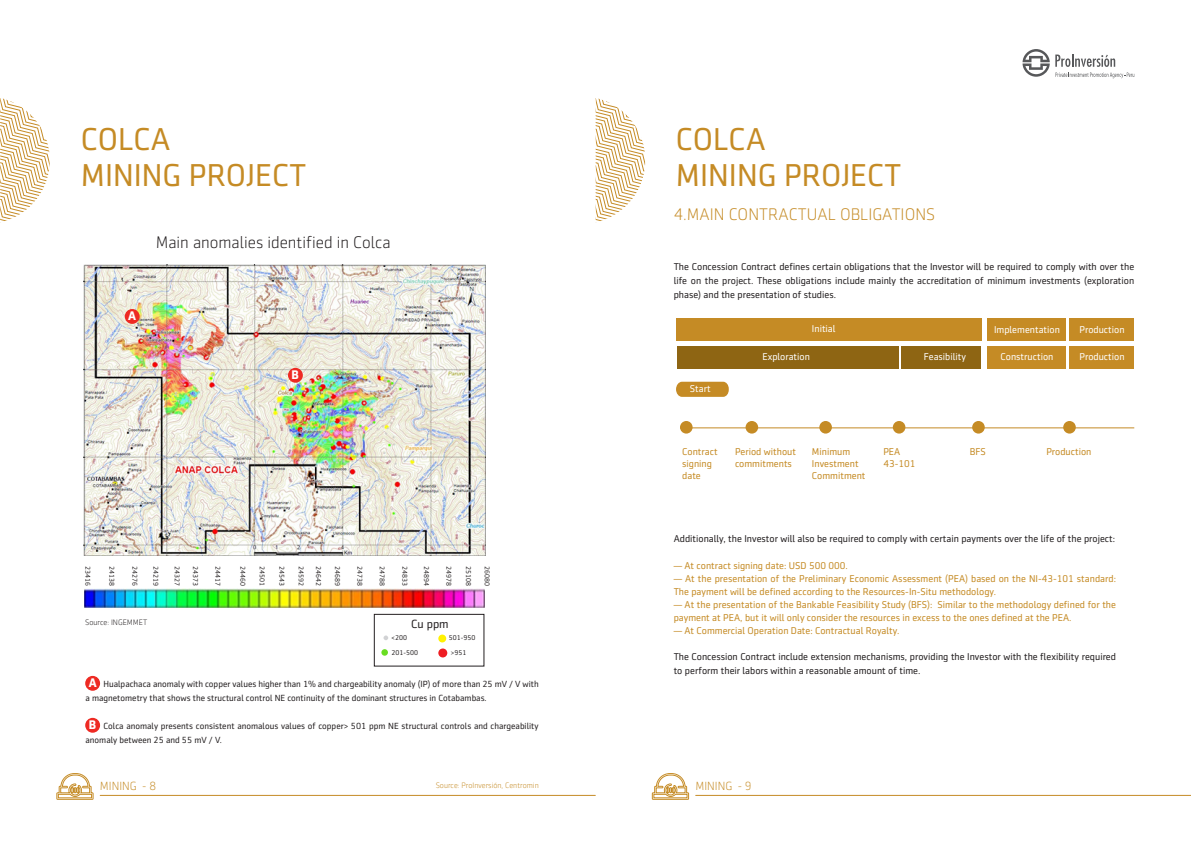
<style>
.page{position:relative;width:1191px;height:842px;background:#fff}
.page>*{position:absolute;margin:0;border:0;box-sizing:border-box;transform-origin:0 0}
.t1{font:32px "Sentico Sans DT";color:#c58b25}
.t2{font:300 17px "Sentico Sans DT";color:#231f20}
.t3{font:300 17px "Sentico Sans DT";color:#c58b25}
.t4{font:700 12.6px "Sentico Sans DT";color:#fff}
.t5{font:300 12px "Sentico Sans DT";color:#c58b25}
.Subtitulos_Cuadros{font:12px "Sentico Sans DT";color:#231f20}
.Cuerpo_de_textos_cua{font:10px/12px "Sentico Sans DT";color:#c58b25}
.Cuerpo_de_textos_cua-2{font:10px/14px "Sentico Sans DT";color:#231f20;text-align:justify}
.t6{font:10px "Sentico Sans DT";color:#fff}
.t7{font:9px/14px "Sentico Sans DT";color:#231f20}
.t8{font:300 8px "Sentico Sans DT";color:#c58b25}
.t9{font:300 8px "Sentico Sans DT";color:#231f20}
.Subtitulos_Cuadros-2{font:7px "Sentico Sans DT";color:#231f20}
</style>
<div class="page">
<svg style="left:57px;top:773px;width:36px;height:26px"></svg>
<hr style="left:100px;top:795px;width:495px;height:1px;background:#c58b25">
<svg style="left:652px;top:773px;width:37px;height:26px"></svg>
<hr style="left:695px;top:795px;width:495px;height:1px;background:#c58b25">
<svg style="left:1022px;top:49px;width:27px;height:28px"></svg>
<svg style="left:1055px;top:55px;width:60px;height:12px"></svg>
<svg style="left:1055px;top:73px;width:79px;height:5px"></svg>
<svg style="left:0;top:98px;width:50px;height:123px"></svg>
<img style="left:83px;top:264px;width:402px;height:291px">
<img style="left:84px;top:589px;width:401px;height:19px">
<div style="left:125px;top:309px;width:15px;height:15px;background:#ee2a23;border-radius:50%"></div>
<div style="left:288px;top:368px;width:15px;height:15px;background:#ee2a23;border-radius:50%"></div>
<div style="left:374px;top:614px;width:110px;height:53px;border:1px solid #231f20"></div>
<svg style="left:383px;top:635px;width:5px;height:5px"></svg>
<div style="left:381px;top:649px;width:7px;height:7px;background:#69dd22;border-radius:50%"></div>
<div style="left:438px;top:634px;width:8px;height:8px;background:#fff101;border-radius:50%"></div>
<div style="left:438px;top:648px;width:9px;height:9px;background:#ee1d23;border-radius:50%"></div>
<svg style="left:595px;top:98px;width:50px;height:123px"></svg>
<div style="left:676px;top:318px;width:305px;height:23px;background:#c58b25"></div>
<div style="left:677px;top:346px;width:222px;height:23px;background:#8e6513"></div>
<div style="left:901px;top:346px;width:80px;height:23px;background:#8e6513"></div>
<div style="left:987px;top:318px;width:79px;height:23px;background:#c58b25"></div>
<div style="left:987px;top:346px;width:79px;height:23px;background:#c58b25"></div>
<div style="left:1069px;top:318px;width:65px;height:23px;background:#c58b25"></div>
<div style="left:1069px;top:346px;width:65px;height:23px;background:#c58b25"></div>
<svg style="left:676px;top:382px;width:53px;height:15px"></svg>
<hr style="left:680px;top:427px;width:454px;height:1px;background:#c58b25">
<div style="left:680px;top:421px;width:12px;height:13px;background:#c58b25;border-radius:50%"></div>
<div style="left:745px;top:421px;width:13px;height:13px;background:#c58b25;border-radius:50%"></div>
<div style="left:1063px;top:421px;width:12px;height:13px;background:#c58b25;border-radius:50%"></div>
<div style="left:972px;top:421px;width:12px;height:13px;background:#c58b25;border-radius:50%"></div>
<div style="left:892px;top:421px;width:13px;height:13px;background:#c58b25;border-radius:50%"></div>
<div style="left:819px;top:421px;width:13px;height:13px;background:#c58b25;border-radius:50%"></div>
<div style="left:85px;top:676px;width:15px;height:15px;background:#ee2a23;border-radius:50%"></div>
<div style="left:85px;top:718px;width:15px;height:15px;background:#ee2a23;border-radius:50%"></div>
<p class="t1" style="left:81px;top:121px;width:91px">COLCA</p>
<p class="t1" style="left:81px;top:157px;width:227px">MINING PROJECT</p>
<p class="t2" style="left:156px;top:233px;width:236px">Main anomalies identified in Colca</p>
<p class="t4" style="left:128px;top:309px;width:9px">A</p>
<p class="t4" style="left:291px;top:368px;width:9px">B</p>
<p class="Subtitulos_Cuadros-2" style="left:92px;top:566px;width:21px;rotate:90deg">23416</p>
<p class="Subtitulos_Cuadros-2" style="left:116px;top:566px;width:21px;rotate:90deg">24138</p>
<p class="Subtitulos_Cuadros-2" style="left:139px;top:566px;width:21px;rotate:90deg">24276</p>
<p class="Subtitulos_Cuadros-2" style="left:160px;top:566px;width:21px;rotate:90deg">24219</p>
<p class="Subtitulos_Cuadros-2" style="left:181px;top:566px;width:21px;rotate:90deg">24327</p>
<p class="Subtitulos_Cuadros-2" style="left:199px;top:566px;width:21px;rotate:90deg">24373</p>
<p class="Subtitulos_Cuadros-2" style="left:222px;top:566px;width:21px;rotate:90deg">24417</p>
<p class="Subtitulos_Cuadros-2" style="left:247px;top:566px;width:21px;rotate:90deg">24460</p>
<p class="Subtitulos_Cuadros-2" style="left:266px;top:566px;width:21px;rotate:90deg">24501</p>
<p class="Subtitulos_Cuadros-2" style="left:285px;top:566px;width:21px;rotate:90deg">24543</p>
<p class="Subtitulos_Cuadros-2" style="left:305px;top:566px;width:21px;rotate:90deg">24592</p>
<p class="Subtitulos_Cuadros-2" style="left:322px;top:566px;width:21px;rotate:90deg">24642</p>
<p class="Subtitulos_Cuadros-2" style="left:341px;top:566px;width:21px;rotate:90deg">24689</p>
<p class="Subtitulos_Cuadros-2" style="left:364px;top:566px;width:21px;rotate:90deg">24738</p>
<p class="Subtitulos_Cuadros-2" style="left:386px;top:566px;width:21px;rotate:90deg">24788</p>
<p class="Subtitulos_Cuadros-2" style="left:408px;top:566px;width:21px;rotate:90deg">24833</p>
<p class="Subtitulos_Cuadros-2" style="left:430px;top:566px;width:21px;rotate:90deg">24894</p>
<p class="Subtitulos_Cuadros-2" style="left:452px;top:566px;width:21px;rotate:90deg">24978</p>
<p class="Subtitulos_Cuadros-2" style="left:472px;top:566px;width:21px;rotate:90deg">25108</p>
<p class="Subtitulos_Cuadros-2" style="left:491px;top:566px;width:21px;rotate:90deg">26080</p>
<p class="Subtitulos_Cuadros" style="left:411px;top:617px;width:39px">Cu ppm</p>
<p class="Subtitulos_Cuadros-2" style="left:391px;top:634px;width:17px">&lt;200</p>
<p class="Subtitulos_Cuadros-2" style="left:391px;top:649px;width:28px">201-500</p>
<p class="t9" style="left:85px;top:618px;width:64px">Source: INGEMMET</p>
<p class="Subtitulos_Cuadros-2" style="left:449px;top:634px;width:28px">501-950</p>
<p class="Subtitulos_Cuadros-2" style="left:451px;top:649px;width:17px">&gt;951</p>
<p class="t4" style="left:89px;top:676px;width:9px">A</p>
<p class="t4" style="left:89px;top:717px;width:9px">B</p>
<p class="t7" style="left:86px;top:677px;width:455px;text-indent:18px">Hualpachaca anomaly with copper values higher than 1% and chargeability anomaly (IP) of more than 25 mV / V with a magnetometry that shows the structural control NE continuity of the dominant structures in Cotabambas.</p>
<p class="t7" style="left:86px;top:719px;width:455px;text-indent:18px">Colca anomaly presents consistent anomalous values of copper&gt; 501 ppm NE structural controls and chargeability anomaly between 25 and 55 mV / V.</p>
<p class="t1" style="left:676px;top:121px;width:91px">COLCA</p>
<p class="t1" style="left:676px;top:157px;width:227px">MINING PROJECT</p>
<p class="t3" style="left:673px;top:205px;width:263px">4.MAIN CONTRACTUAL OBLIGATIONS</p>
<p class="Cuerpo_de_textos_cua-2" style="left:673px;top:259px;width:462px">The Concession Contract defines certain obligations that the Investor will be required to comply with over the life on the project. These obligations include mainly the accreditation of minimum investments (exploration phase) and the presentation of studies.</p>
<p class="t6" style="left:690px;top:384px;width:22px">Start</p>
<p class="t6" style="left:812px;top:323px;width:25px">Initial</p>
<p class="t6" style="left:762px;top:351px;width:49px">Exploration</p>
<p class="t6" style="left:924px;top:351px;width:44px">Feasibility</p>
<p class="t6" style="left:994px;top:324px;width:67px">Implementation</p>
<p class="t6" style="left:1000px;top:352px;width:54px">Construction</p>
<p class="t6" style="left:1079px;top:324px;width:47px">Production</p>
<p class="t6" style="left:1079px;top:352px;width:47px">Production</p>
<p class="Cuerpo_de_textos_cua" style="left:682px;top:446px;width:37px">Contract signing date</p>
<p class="Cuerpo_de_textos_cua" style="left:735px;top:446px;width:62px">Period without</p>
<p class="Cuerpo_de_textos_cua" style="left:735px;top:458px;width:58px">commitments</p>
<p class="Cuerpo_de_textos_cua" style="left:812px;top:446px;width:55px">Minimum<br>Investment<br>Commitment</p>
<p class="Cuerpo_de_textos_cua" style="left:883px;top:446px;width:18px">PEA</p>
<p class="Cuerpo_de_textos_cua" style="left:883px;top:458px;width:34px">43-101</p>
<p class="Cuerpo_de_textos_cua" style="left:969px;top:446px;width:17px">BFS</p>
<p class="Cuerpo_de_textos_cua" style="left:1046px;top:446px;width:47px">Production</p>
<p class="Cuerpo_de_textos_cua-2" style="left:673px;top:532px;width:443px">Additionally, the Investor will also be required to comply with certain payments over the life of the project:</p>
<p class="Cuerpo_de_textos_cua" style="left:673px;top:560px;width:176px">— At contract signing date: USD 500 000.</p>
<p class="Cuerpo_de_textos_cua" style="left:673px;top:572px;width:444px;line-height:13px">— At the presentation of the Preliminary Economic Assessment (PEA) based on the NI-43-101 standard:<br>The payment will be defined according to the Resources-In-Situ methodology.</p>
<p class="Cuerpo_de_textos_cua" style="left:673px;top:598px;width:444px;line-height:13px">— At the presentation of the Bankable Feasibility Study (BFS): Similar to the methodology defined for the payment at PEA, but it will only consider the resources in excess to the ones defined at the PEA.</p>
<p class="Cuerpo_de_textos_cua" style="left:673px;top:625px;width:227px">— At Commercial Operation Date: Contractual Royalty.</p>
<p class="Cuerpo_de_textos_cua-2" style="left:673px;top:650px;width:444px">The Concession Contract include extension mechanisms, providing the Investor with the flexibility required to perform their labors within a reasonable amount of time.</p>
<p class="t5" style="left:100px;top:779px;width:58px">MINING - 8</p>
<p class="t5" style="left:695px;top:779px;width:58px">MINING - 9</p>
<p class="t8" style="left:436px;top:781px;width:105px">Source: ProInversión, Centromin</p>
</div>
